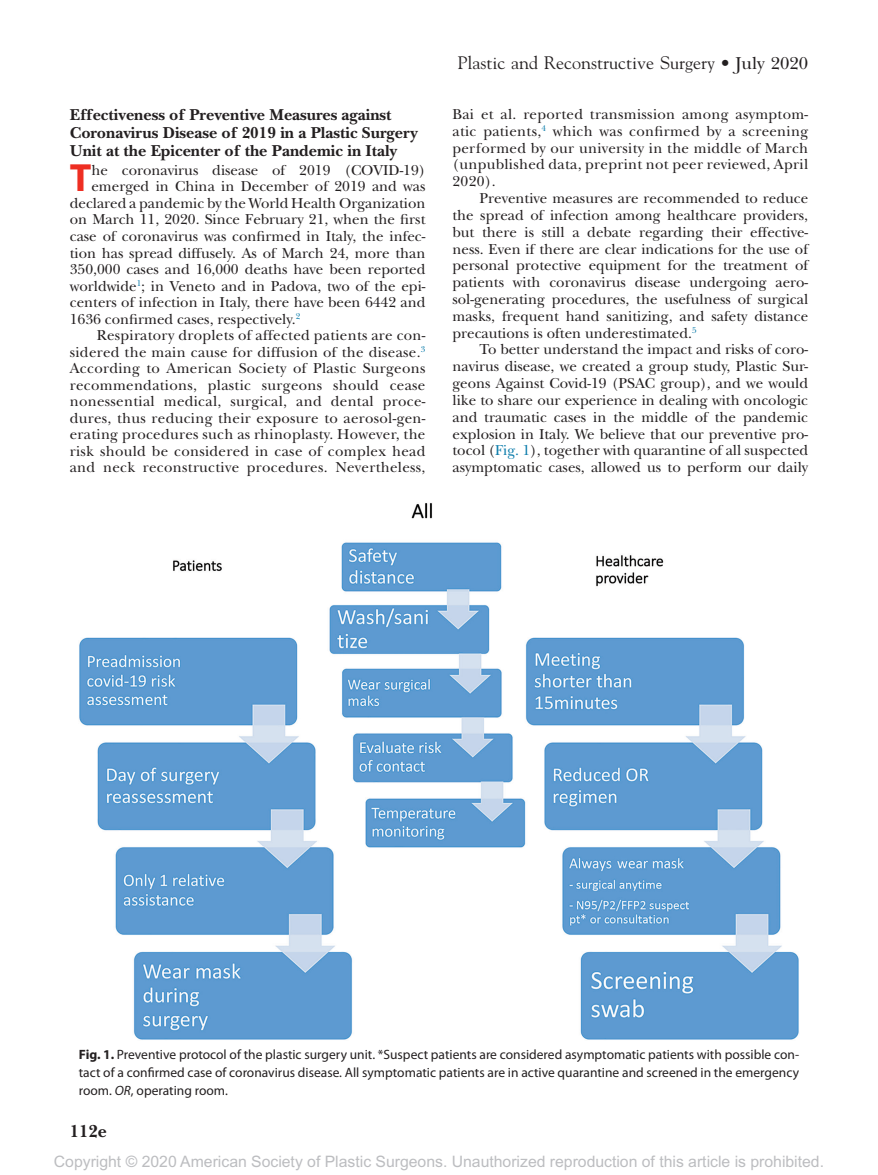
<style>
.page{position:relative;width:878px;height:1175px;background:#fff}
.page>*{position:absolute;margin:0;border:0;box-sizing:border-box;transform-origin:0 0}
.t1{font:700 39.45px "Myriad Pro";color:#ee2e22}
.t2{font:18px "Goudy";color:#231f20}
.t3{font:700 18px "New Baskerville";color:#231f20}
.t4{font:700 16.5px/18px "New Baskerville";color:#231f20}
.t5{font:15.75px "Arial MT Std";color:#bcbdc0}
.t6{font:15px/16.8px "New Baskerville";color:#231f20;text-align:justify}
.t7{font:15px "New Baskerville";letter-spacing:.02em;color:#231f20}
.t8{font:13.5px/18px "Myriad Pro";color:#231f20;text-align:justify}
.s1{font-family:"New Baskerville"}
.s2{color:#0f7eac}
.s3{font-weight:700}
.s4{font-style:italic}
</style>
<div class="page">
<img style="left:79px;top:503px;width:720px;height:537px">
<p class="t4" style="left:70px;top:106px;width:349px">Effectiveness of Preventive Measures against<br>Coronavirus Disease of 2019 in a Plastic Surgery<br>Unit at the Epicenter of the Pandemic in Italy</p>
<h1 class="t1" style="left:70px;top:152px;width:23px">T</h1>
<p class="t6" style="left:91px;top:162px;width:335px">he coronavirus disease of 2019 (COVID-19)</p>
<p class="t6" style="left:91px;top:178px;width:335px">emerged in China in December of 2019 and was</p>
<p class="t6" style="left:70px;top:195px;width:357px">declared a pandemic by the World Health Organization</p>
<p class="t6" style="left:70px;top:211px;width:357px">on March 11, 2020. Since February 21, when the first</p>
<p class="t6" style="left:70px;top:228px;width:357px">case of coronavirus was confirmed in Italy, the infec-</p>
<p class="t6" style="left:70px;top:244px;width:357px">tion has spread diffusely. As of March 24, more than</p>
<p class="t6" style="left:70px;top:261px;width:357px">350,000 cases and 16,000 deaths have been reported</p>
<p class="t6" style="left:70px;top:277px;width:357px">worldwide<sup>1</sup>; in Veneto and in Padova, two of the epi-</p>
<p class="t6" style="left:70px;top:294px;width:357px">centers of infection in Italy, there have been 6442 and</p>
<p class="t6" style="left:70px;top:310px;width:232px">1636 confirmed cases, respectively.<sup>2</sup></p>
<p class="t7" style="left:97px;top:326px;width:330px">Respiratory droplets of affected patients are con-</p>
<p class="t7" style="left:70px;top:343px;width:357px">sidered the main cause for diffusion of the disease.<sup>3</sup></p>
<p class="t7" style="left:70px;top:359px;width:357px">According to American Society of Plastic Surgeons</p>
<p class="t7" style="left:70px;top:376px;width:357px">recommendations, plastic surgeons should cease</p>
<p class="t7" style="left:70px;top:392px;width:357px">nonessential medical, surgical, and dental proce-</p>
<p class="t7" style="left:70px;top:409px;width:357px">dures, thus reducing their exposure to aerosol-gen-</p>
<p class="t7" style="left:70px;top:425px;width:357px">erating procedures such as rhinoplasty. However, the</p>
<p class="t7" style="left:70px;top:442px;width:357px">risk should be considered in case of complex head</p>
<p class="t7" style="left:70px;top:458px;width:357px">and neck reconstructive procedures. Nevertheless,</p>
<p class="t2" style="left:457px;top:52px;width:352px">Plastic and Reconstructive Surgery <span class="s1">• July 2020</span></p>
<p class="t6" style="left:452px;top:106px;width:357px">Bai et al. reported transmission among asymptom&shy;atic patients,<sup>4</sup> which was confirmed by a screening performed by our university in the middle of March (unpublished data, preprint not peer reviewed, April 2020).</p>
<p class="t6" style="left:452px;top:190px;width:357px;text-indent:27px">Preventive measures are recommended to reduce the spread of infection among healthcare providers, but there is still a debate regarding their effective&shy;ness. Even if there are clear indications for the use of personal protective equipment for the treatment of patients with coronavirus disease undergoing aero&shy;sol-generating procedures, the usefulness of surgical masks, frequent hand sanitizing, and safety distance precautions is often underestimated.<sup>5</sup></p>
<p class="t6" style="left:452px;top:341px;width:357px;text-indent:27px">To better understand the impact and risks of coro&shy;navirus disease, we created a group study, Plastic Sur&shy;geons Against Covid-19 (PSAC group), and we would like to share our experience in dealing with oncologic and traumatic cases in the middle of the pandemic explosion in Italy. We believe that our preventive pro&shy;tocol (<span class="s2">Fig. 1</span>), together with quarantine of all suspected asymptomatic cases, allowed us to perform our daily</p>
<p class="t8" style="left:79px;top:1045px;width:721px"><span class="s3">Fig. 1.</span> Preventive protocol of the plastic surgery unit. *Suspect patients are considered asymptomatic patients with possible con&shy;tact of a confirmed case of coronavirus disease. All symptomatic patients are in active quarantine and screened in the emergency room. <span class="s4">OR</span>, operating room.</p>
<p class="t3" style="left:70px;top:1120px;width:39px">112e</p>
<p class="t5" style="left:54px;top:1152px;width:771px">Copyright © 2020 American Society of Plastic Surgeons. Unauthorized reproduction of this article is prohibited.</p>
</div>
